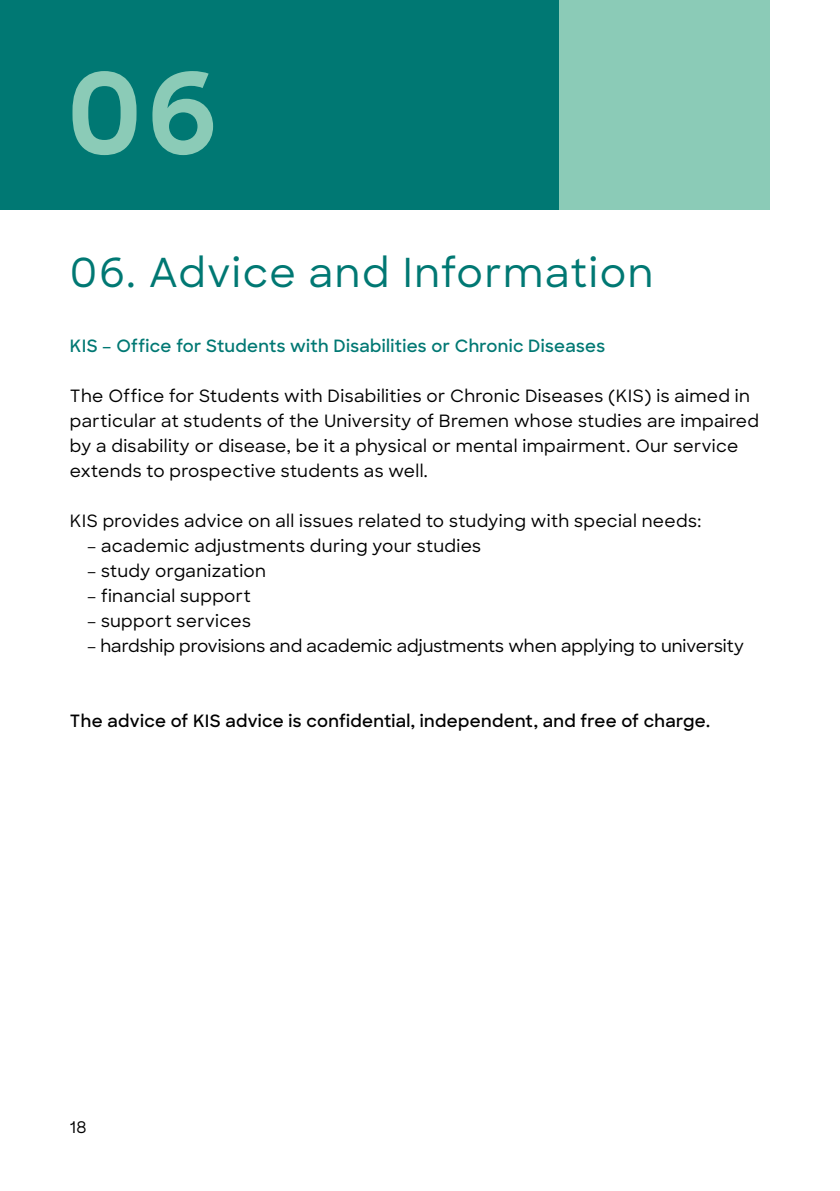
<style>
.page{position:relative;width:840px;height:1191px;background:#fff}
.page>*{position:absolute;margin:0;border:0;box-sizing:border-box;transform-origin:0 0}
.t1{font:700 112px "Sharp Sans";color:#8bcbb7}
.t2{font:500 40px "Sharp Sans";letter-spacing:.04em;color:#007873}
.t3{font:500 17px/25px "Sharp Sans";letter-spacing:.02em;color:#000}
.t4{font:500 17px "Sharp Sans";color:#000}
.t5{font:600 17px "Sharp Sans";letter-spacing:.02em;color:#000}
.t6{font:600 17px "Sharp Sans";letter-spacing:.02em;color:#007873}
.t7{font:500 16px "Sharp Sans";color:#000}
</style>
<div class="page">
<div style="left:0;top:0;width:769px;height:210px;background:#007873"></div>
<div style="left:559px;top:0;width:210px;height:210px;background:#8bcbb7"></div>
<h1 class="t1" style="left:67px;top:30px;width:152px">06</h1>
<h2 class="t2" style="left:70px;top:243px;width:584px">06. Advice and Information</h2>
<p class="t6" style="left:70px;top:333px;width:536px">KIS – Office for Students with Disabilities or Chronic Diseases</p>
<p class="t3" style="left:70px;top:382px;width:690px">The Office for Students with Disabilities or Chronic Diseases (KIS) is aimed in particular at students of the University of Bremen whose studies are impaired by a disability or disease, be it a physical or mental impairment. Our service extends to prospective students as well.</p>
<p class="t3" style="left:70px;top:507px;width:632px">KIS provides advice on all issues related to studying with special needs:</p>
<p class="t3" style="left:87px;top:532px;width:395px">– academic adjustments during your studies</p>
<p class="t3" style="left:87px;top:557px;width:180px">– study organization</p>
<p class="t3" style="left:87px;top:582px;width:165px">– financial support</p>
<p class="t3" style="left:87px;top:607px;width:165px">– support services</p>
<p class="t4" style="left:87px;top:633px;width:658px">– hardship provisions and academic adjustments when applying to university</p>
<p class="t5" style="left:70px;top:708px;width:641px">The advice of KIS advice is confidential, independent, and free of charge.</p>
<p class="t7" style="left:70px;top:1115px;width:18px">18</p>
</div>
